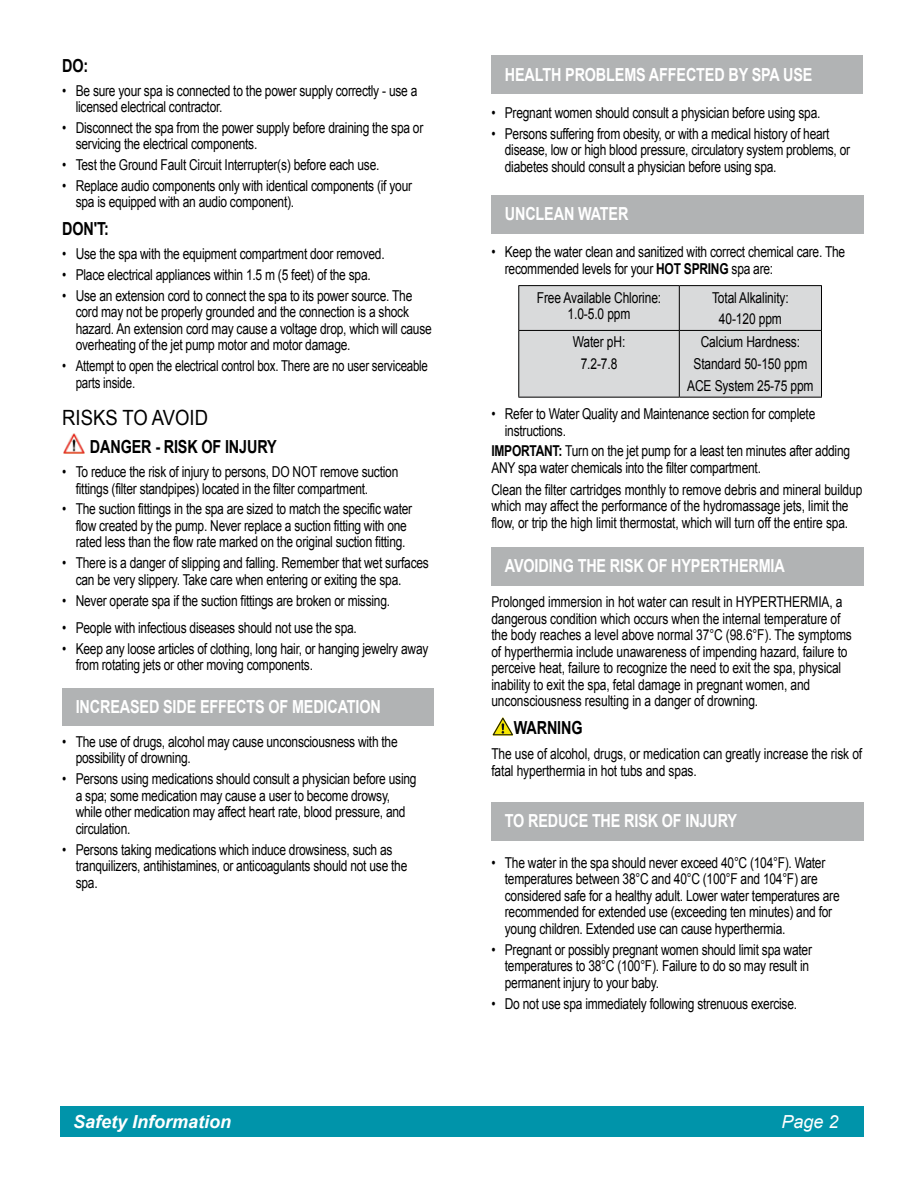
<style>
.page{position:relative;width:918px;height:1188px;background:#fff}
.page>*{position:absolute;margin:0;border:0;box-sizing:border-box;transform-origin:0 0}
.t1{font:21px "Arial";color:#000;scale:.88 1}
.t2{font:700 18px "Arial";letter-spacing:-.01em;color:#fff;scale:.8 1}
.t3{font:700 18px "Arial";letter-spacing:-.01em;color:#000;scale:.8 1}
.t4{font:italic 700 18px "Arial";color:#fff}
.t5{font:italic 18px "Arial";color:#fff}
.t6{font:15px/16.5px "Arial";letter-spacing:-.02em;color:#000;scale:.8 1}
.t7{font:15px/16.5px "Arial";letter-spacing:-.02em;color:#000;scale:.77 1}
.s1{font-weight:700}
</style>
<div class="page">
<div style="left:61px;top:1107px;width:803px;height:30px;background:#0094aa"></div>
<img style="left:64px;top:434px;width:21px;height:19px">
<div style="left:62px;top:688px;width:372px;height:38px;background:#b1b3b4"></div>
<div style="left:491px;top:56px;width:372px;height:38px;background:#b1b3b4"></div>
<div style="left:491px;top:195px;width:372px;height:38px;background:#b1b3b4"></div>
<div style="left:519px;top:286px;width:302px;height:111px;background:#d9dadb"></div>
<hr style="left:518px;top:285px;width:161px;height:1px;background:#000">
<hr style="left:518px;top:286px;width:1px;height:44px;background:#000">
<hr style="left:679px;top:285px;width:143px;height:1px;background:#000">
<hr style="left:679px;top:286px;width:1px;height:44px;background:#000">
<hr style="left:821px;top:286px;width:1px;height:44px;background:#000">
<hr style="left:518px;top:330px;width:161px;height:1px;background:#000">
<hr style="left:518px;top:331px;width:1px;height:66px;background:#000">
<hr style="left:679px;top:330px;width:143px;height:1px;background:#000">
<hr style="left:679px;top:331px;width:1px;height:66px;background:#000">
<hr style="left:821px;top:331px;width:1px;height:66px;background:#000">
<hr style="left:518px;top:397px;width:161px;height:1px;background:#000">
<hr style="left:679px;top:397px;width:143px;height:1px;background:#000">
<div style="left:491px;top:547px;width:373px;height:39px;background:#b1b3b4"></div>
<svg style="left:493px;top:717px;width:20px;height:19px"></svg>
<div style="left:491px;top:802px;width:373px;height:38px;background:#b1b3b4"></div>
<p class="t3" style="left:62px;top:53px;width:34px">DO:</p>
<p class="t6" style="left:76px;top:82px;width:429px;text-indent:-14px">• Be sure your spa is connected to the power supply correctly - use a licensed electrical contractor.</p>
<p class="t6" style="left:76px;top:119px;width:436px;text-indent:-14px">• Disconnect the spa from the power supply before draining the spa or servicing the electrical components.</p>
<p class="t6" style="left:62px;top:157px;width:398px">• Test the Ground Fault Circuit Interrupter(s) before each use.</p>
<p class="t6" style="left:76px;top:178px;width:422px;text-indent:-14px">• Replace audio components only with identical components (if your spa is equipped with an audio component).</p>
<p class="t3" style="left:62px;top:217px;width:60px">DON'T:</p>
<p class="t6" style="left:62px;top:246px;width:405px">• Use the spa with the equipment compartment door removed.</p>
<p class="t6" style="left:62px;top:267px;width:387px">• Place electrical appliances within 1.5 m (5 feet) of the spa.</p>
<p class="t6" style="left:76px;top:288px;width:447px;text-indent:-14px">• Use an extension cord to connect the spa to its power source. The cord may not be properly grounded and the connection is a shock hazard. An extension cord may cause a voltage drop, which will cause overheating of the jet pump motor and motor damage.</p>
<p class="t7" style="left:76px;top:358px;width:459px;text-indent:-14px">• Attempt to open the electrical control box. There are no user serviceable parts inside.</p>
<h1 class="t1" style="left:62px;top:404px;width:167px">RISKS TO AVOID</h1>
<p class="t3" style="left:90px;top:435px;width:235px">DANGER - RISK OF INJURY</p>
<p class="t6" style="left:76px;top:464px;width:405px;text-indent:-14px">• To reduce the risk of injury to persons, DO NOT remove suction fittings (filter standpipes) located in the filter compartment.</p>
<p class="t6" style="left:62px;top:501px;width:439px;text-align:center">• The suction fittings in the spa are sized to match the specific water flow created by the pump. Never replace a suction fitting with one rated less than the flow rate marked on the original suction fitting.</p>
<p class="t6" style="left:76px;top:555px;width:443px;text-indent:-14px">• There is a danger of slipping and falling. Remember that wet surfaces can be very slippery. Take care when entering or exiting the spa.</p>
<p class="t6" style="left:62px;top:592px;width:411px">• Never operate spa if the suction fittings are broken or missing.</p>
<p class="t6" style="left:62px;top:620px;width:370px">• People with infectious diseases should not use the spa.</p>
<p class="t6" style="left:76px;top:641px;width:442px;text-indent:-14px">• Keep any loose articles of clothing, long hair, or hanging jewelry away from rotating jets or other moving components.</p>
<p class="t2" style="left:76px;top:695px;width:383px">INCREASED SIDE EFFECTS OF MEDICATION</p>
<p class="t6" style="left:76px;top:734px;width:404px;text-indent:-14px">• The use of drugs, alcohol may cause unconsciousness with the possibility of drowning.</p>
<p class="t6" style="left:76px;top:771px;width:427px;text-indent:-14px">• Persons using medications should consult a physician before using a spa; some medication may cause a user to become drowsy, while other medication may affect heart rate, blood pressure, and circulation.</p>
<p class="t6" style="left:76px;top:841px;width:416px;text-indent:-14px">• Persons taking medications which induce drowsiness, such as tranquilizers, antihistamines, or anticoagulants should not use the spa.</p>
<p class="t2" style="left:505px;top:62px;width:386px">HEALTH PROBLEMS AFFECTED BY SPA USE</p>
<p class="t6" style="left:491px;top:105px;width:413px">• Pregnant women should consult a physician before using spa.</p>
<p class="t6" style="left:505px;top:125px;width:433px;text-indent:-14px">• Persons suffering from obesity, or with a medical history of heart disease, low or high blood pressure, circulatory system problems, or diabetes should consult a physician before using spa.</p>
<p class="t2" style="left:505px;top:202px;width:156px">UNCLEAN WATER</p>
<p class="t6" style="left:505px;top:244px;width:427px;text-indent:-14px">• Keep the water clean and sanitized with correct chemical care. The recommended levels for your <span class="s1">HOT SPRING</span> spa are:</p>
<p class="t6" style="left:537px;top:289px;width:157px;text-align:center">Free Available Chlorine:<br>1.0-5.0 ppm</p>
<p class="t6" style="left:712px;top:286px;width:97px;line-height:21.9px;text-align:center">Total Alkalinity:<br>40-120 ppm</p>
<p class="t6" style="left:573px;top:331px;width:67px;line-height:21.9px;text-align:center">Water pH:<br>7.2-7.8</p>
<p class="t6" style="left:687px;top:331px;width:160px;line-height:21.9px;text-align:center">Calcium Hardness:<br>Standard 50-150 ppm<br>ACE System 25-75 ppm</p>
<p class="t6" style="left:505px;top:406px;width:390px;text-indent:-14px">• Refer to Water Quality and Maintenance section for complete instructions.</p>
<p class="t6" style="left:491px;top:443px;width:450px"><span class="s1">IMPORTANT:</span> Turn on the jet pump for a least ten minutes after adding<br>ANY spa water chemicals into the filter compartment.</p>
<p class="t6" style="left:491px;top:481px;width:465px">Clean the filter cartridges monthly to remove debris and mineral buildup which may affect the performance of the hydromassage jets, limit the flow, or trip the high limit thermostat, which will turn off the entire spa.</p>
<p class="t2" style="left:505px;top:554px;width:351px">AVOIDING THE RISK OF HYPERTHERMIA</p>
<p class="t6" style="left:491px;top:594px;width:452px">Prolonged immersion in hot water can result in HYPERTHERMIA, a dangerous condition which occurs when the internal temperature of the body reaches a level above normal 37°C (98.6°F). The symptoms of hyperthermia include unawareness of impending hazard, failure to perceive heat, failure to recognize the need to exit the spa, physical inability to exit the spa, fetal damage in pregnant women, and unconsciousness resulting in a danger of drowning.</p>
<p class="t3" style="left:514px;top:716px;width:87px">WARNING</p>
<p class="t6" style="left:491px;top:746px;width:465px">The use of alcohol, drugs, or medication can greatly increase the risk of fatal hyperthermia in hot tubs and spas.</p>
<p class="t2" style="left:505px;top:809px;width:292px">TO REDUCE THE RISK OF INJURY</p>
<p class="t6" style="left:505px;top:855px;width:420px;text-indent:-14px">• The water in the spa should never exceed 40°C (104°F). Water temperatures between 38°C and 40°C (100°F and 104°F) are considered safe for a healthy adult. Lower water temperatures are recommended for extended use (exceeding ten minutes) and for young children. Extended use can cause hyperthermia.</p>
<p class="t6" style="left:505px;top:941px;width:385px;text-indent:-14px">• Pregnant or possibly pregnant women should limit spa water temperatures to 38°C (100°F). Failure to do so may result in permanent injury to your baby.</p>
<p class="t6" style="left:491px;top:995px;width:384px">• Do not use spa immediately following strenuous exercise.</p>
<p class="t4" style="left:73px;top:1110px;width:160px">Safety Information</p>
<p class="t5" style="left:781px;top:1110px;width:59px">Page 2</p>
</div>
